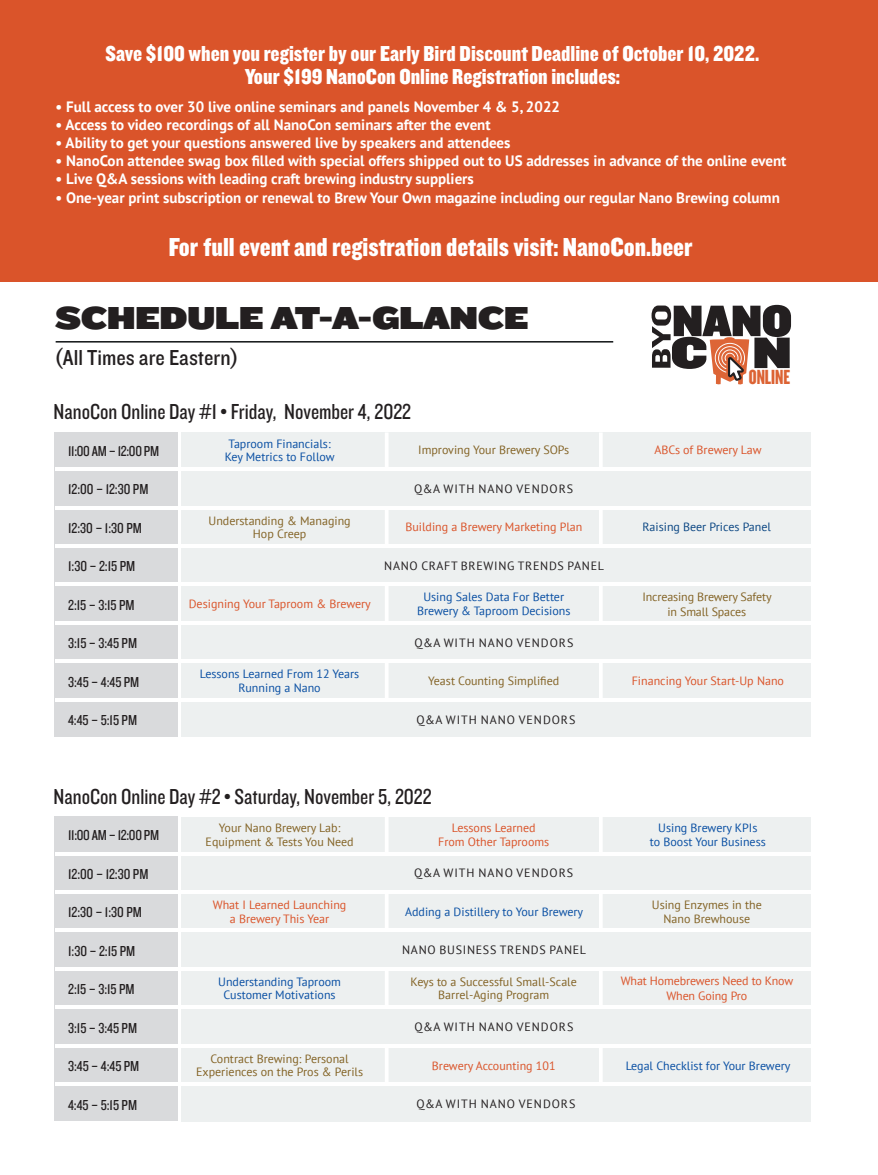
<style>
.page{position:relative;width:878px;height:1175px;background:#fff}
.page>*{position:absolute;margin:0;border:0;box-sizing:border-box;transform-origin:0 0}
.t1{font:45.75px "Knockout 91 Ultmt Middlewt";color:#231f20;scale:1.34 1}
.t2{font:33px "Knockout 93 Ultmt Heviwt";color:#231f20}
.t3{font:27px "Knockout 70 Full Welterwt";color:#fff}
.t4{font:22.5px/22.5px "Knockout 70 Full Welterwt";color:#fff;text-align:center}
.t5{font:22.5px "Knockout 29 Junior Ltweight";color:#231f20}
.t6{font:22.5px "Knockout 30 Junior Welterwt";color:#231f20}
.t7{font:21.3px "Knockout 68 Full Featherwt";color:#dc6334}
.t8{font:700 15px "PT Sans";color:#fff}
.t9{font:15px "Knockout 29 Junior Ltweight";color:#231f20}
.t10{font:15px "Knockout 29 Junior Ltweight";letter-spacing:-.02em;color:#231f20}
.t11{font:12px/13.5px "PT Sans";color:#836325;text-align:center}
.t12{font:12px/13.5px "PT Sans";color:#094fa3;text-align:center}
.t13{font:12px/13.5px "PT Sans";color:#da542a;text-align:center}
.t14{font:12px "PT Sans";letter-spacing:.08em;color:#231f20}
.t15{font:12px "PT Sans";letter-spacing:.06em;color:#231f20}
.t16{font:12px "PT Sans";color:#0b4683}
</style>
<div class="page">
<div style="left:0;top:0;width:878px;height:281px;background:#da542a"></div>
<div style="left:181px;top:432px;width:629px;height:305px;background:#edf0f0"></div>
<div style="left:55px;top:432px;width:123px;height:304px;background:#d9dadc"></div>
<svg style="left:651px;top:305px;width:140px;height:79px"></svg>
<hr style="left:56px;top:341px;width:557px;height:1px;background:#0f1315">
<hr style="left:55px;top:467px;width:755px;height:4px;background:#fff">
<hr style="left:55px;top:506px;width:755px;height:3px;background:#fff">
<hr style="left:55px;top:698px;width:755px;height:4px;background:#fff">
<hr style="left:55px;top:544px;width:755px;height:4px;background:#fff">
<hr style="left:55px;top:659px;width:755px;height:4px;background:#fff">
<hr style="left:55px;top:621px;width:755px;height:4px;background:#fff">
<hr style="left:55px;top:582px;width:755px;height:4px;background:#fff">
<hr style="left:385px;top:432px;width:3px;height:37px;background:#fff">
<hr style="left:599px;top:432px;width:3px;height:36px;background:#fff">
<hr style="left:385px;top:507px;width:3px;height:38px;background:#fff">
<hr style="left:599px;top:507px;width:3px;height:38px;background:#fff">
<hr style="left:385px;top:584px;width:3px;height:38px;background:#fff">
<hr style="left:599px;top:584px;width:3px;height:37px;background:#fff">
<hr style="left:385px;top:661px;width:3px;height:38px;background:#fff">
<hr style="left:599px;top:661px;width:3px;height:38px;background:#fff">
<div style="left:181px;top:817px;width:629px;height:304px;background:#edf0f0"></div>
<div style="left:55px;top:817px;width:123px;height:304px;background:#d9dadc"></div>
<svg style="left:55px;top:851px;width:755px;height:4px;fill:#fff"></svg>
<hr style="left:55px;top:890px;width:755px;height:4px;background:#fff">
<hr style="left:55px;top:1082px;width:755px;height:4px;background:#fff">
<hr style="left:55px;top:928px;width:755px;height:4px;background:#fff">
<hr style="left:55px;top:1044px;width:755px;height:3px;background:#fff">
<hr style="left:55px;top:1005px;width:755px;height:4px;background:#fff">
<hr style="left:55px;top:967px;width:755px;height:3px;background:#fff">
<hr style="left:385px;top:817px;width:3px;height:36px;background:#fff">
<hr style="left:599px;top:817px;width:3px;height:35px;background:#fff">
<hr style="left:385px;top:892px;width:3px;height:38px;background:#fff">
<hr style="left:599px;top:892px;width:3px;height:37px;background:#fff">
<hr style="left:385px;top:969px;width:3px;height:38px;background:#fff">
<hr style="left:599px;top:969px;width:3px;height:37px;background:#fff">
<hr style="left:385px;top:1046px;width:3px;height:38px;background:#fff">
<hr style="left:599px;top:1046px;width:3px;height:37px;background:#fff">
<h3 class="t4" style="left:105px;top:42px;width:655px">Save $100 when you register by our Early Bird Discount Deadline of October 10, 2022.<br>Your $199 NanoCon Online Registration includes:</h3>
<p class="t8" style="left:56px;top:97px;width:506px">• Full access to over 30 live online seminars and panels November 4 &amp; 5, 2022</p>
<p class="t8" style="left:56px;top:115px;width:436px">• Access to video recordings of all NanoCon seminars after the event</p>
<p class="t8" style="left:56px;top:133px;width:456px">• Ability to get your questions answered live by speakers and attendees</p>
<p class="t8" style="left:56px;top:151px;width:732px">• NanoCon attendee swag box filled with special offers shipped out to US addresses in advance of the online event</p>
<p class="t8" style="left:56px;top:169px;width:420px">• Live Q&amp;A sessions with leading craft brewing industry suppliers</p>
<p class="t8" style="left:56px;top:187px;width:725px">• One-year print subscription or renewal to Brew Your Own magazine including our regular Nano Brewing column</p>
<h3 class="t3" style="left:169px;top:229px;width:525px">For full event and registration details visit: NanoCon.beer</h3>
<h2 class="t2" style="left:56px;top:294px;width:474px">SCHEDULE AT-A-GLANCE</h2>
<h3 class="t6" style="left:55px;top:342px;width:186px">(All Times are Eastern)</h3>
<h3 class="t5" style="left:54px;top:397px;width:359px">NanoCon Online Day #1 • Friday, November 4, 2022</h3>
<p class="t12" style="left:225px;top:436px;width:111px">Taproom Financials:<br>Key Metrics to Follow</p>
<p class="t10" style="left:68px;top:441px;width:92px">11:00 AM – 12:00 PM</p>
<p class="t9" style="left:68px;top:479px;width:82px">12:00 – 12:30 PM</p>
<p class="t11" style="left:418px;top:443px;width:153px">Improving Your Brewery SOPs</p>
<p class="t14" style="left:414px;top:481px;width:160px">Q&amp;A WITH NANO VENDORS</p>
<p class="t9" style="left:68px;top:518px;width:75px">12:30 – 1:30 PM</p>
<p class="t11" style="left:208px;top:513px;width:144px">Understanding &amp; Managing<br>Hop Creep</p>
<p class="t13" style="left:405px;top:520px;width:178px">Building a Brewery Marketing Plan</p>
<h3 class="t7" style="left:670px;top:364px;width:121px"><sup>C</sup> ONLINE</h3>
<h1 class="t1" style="left:752px;top:321px;width:31px">N</h1>
<p class="t13" style="left:654px;top:443px;width:109px">ABCs of Brewery Law</p>
<p class="t16" style="left:642px;top:519px;width:130px">Raising Beer Prices Panel</p>
<p class="t9" style="left:68px;top:556px;width:69px">1:30 – 2:15 PM</p>
<p class="t9" style="left:68px;top:595px;width:68px">2:15 – 3:15 PM</p>
<p class="t9" style="left:68px;top:633px;width:70px">3:15 – 3:45 PM</p>
<p class="t9" style="left:68px;top:672px;width:73px">3:45 – 4:45 PM</p>
<p class="t9" style="left:68px;top:710px;width:70px">4:45 – 5:15 PM</p>
<p class="t13" style="left:189px;top:597px;width:183px">Designing Your Taproom &amp; Brewery</p>
<p class="t15" style="left:384px;top:558px;width:221px">NANO CRAFT BREWING TRENDS PANEL</p>
<p class="t12" style="left:417px;top:590px;width:155px">Using Sales Data For Better<br>Brewery &amp; Taproom Decisions</p>
<p class="t14" style="left:414px;top:634px;width:160px">Q&amp;A WITH NANO VENDORS</p>
<p class="t11" style="left:642px;top:588px;width:131px;line-height:15px">Increasing Brewery Safety in Small Spaces</p>
<p class="t12" style="left:200px;top:667px;width:161px">Lessons Learned From 12 Years<br>Running a Nano</p>
<p class="t11" style="left:428px;top:674px;width:133px">Yeast Counting Simplified</p>
<p class="t13" style="left:631px;top:674px;width:154px">Financing Your Start-Up Nano</p>
<p class="t14" style="left:416px;top:711px;width:160px">Q&amp;A WITH NANO VENDORS</p>
<h3 class="t5" style="left:54px;top:782px;width:379px">NanoCon Online Day #2 • Saturday, November 5, 2022</h3>
<p class="t11" style="left:205px;top:820px;width:149px">Your Nano Brewery Lab:<br>Equipment &amp; Tests You Need</p>
<p class="t13" style="left:438px;top:820px;width:113px">Lessons Learned<br>From Other Taprooms</p>
<p class="t10" style="left:68px;top:825px;width:92px">11:00 AM – 12:00 PM</p>
<p class="t9" style="left:68px;top:864px;width:82px">12:00 – 12:30 PM</p>
<p class="t14" style="left:414px;top:865px;width:160px">Q&amp;A WITH NANO VENDORS</p>
<p class="t9" style="left:68px;top:902px;width:75px">12:30 – 1:30 PM</p>
<p class="t13" style="left:213px;top:897px;width:135px">What I Learned Launching a Brewery This Year</p>
<p class="t12" style="left:405px;top:904px;width:180px">Adding a Distillery to Your Brewery</p>
<p class="t12" style="left:650px;top:820px;width:117px">Using Brewery KPIs<br>to Boost Your Business</p>
<p class="t11" style="left:651px;top:897px;width:111px">Using Enzymes in the<br>Nano Brewhouse</p>
<p class="t9" style="left:68px;top:941px;width:69px">1:30 – 2:15 PM</p>
<p class="t9" style="left:68px;top:979px;width:68px">2:15 – 3:15 PM</p>
<p class="t9" style="left:68px;top:1018px;width:70px">3:15 – 3:45 PM</p>
<p class="t9" style="left:68px;top:1056px;width:73px">3:45 – 4:45 PM</p>
<p class="t9" style="left:68px;top:1095px;width:70px">4:45 – 5:15 PM</p>
<p class="t12" style="left:218px;top:974px;width:124px">Understanding Taproom<br>Customer Motivations</p>
<p class="t15" style="left:402px;top:942px;width:185px">NANO BUSINESS TRENDS PANEL</p>
<p class="t11" style="left:410px;top:974px;width:168px">Keys to a Successful Small-Scale<br>Barrel-Aging Program</p>
<p class="t14" style="left:414px;top:1019px;width:160px">Q&amp;A WITH NANO VENDORS</p>
<p class="t13" style="left:620px;top:973px;width:174px;line-height:15px">What Homebrewers Need to Know<br>When Going Pro</p>
<p class="t11" style="left:196px;top:1051px;width:169px">Contract Brewing: Personal<br>Experiences on the Pros &amp; Perils</p>
<p class="t13" style="left:432px;top:1058px;width:125px">Brewery Accounting 101</p>
<p class="t12" style="left:625px;top:1058px;width:166px">Legal Checklist for Your Brewery</p>
<p class="t14" style="left:416px;top:1096px;width:160px">Q&amp;A WITH NANO VENDORS</p>
</div>
